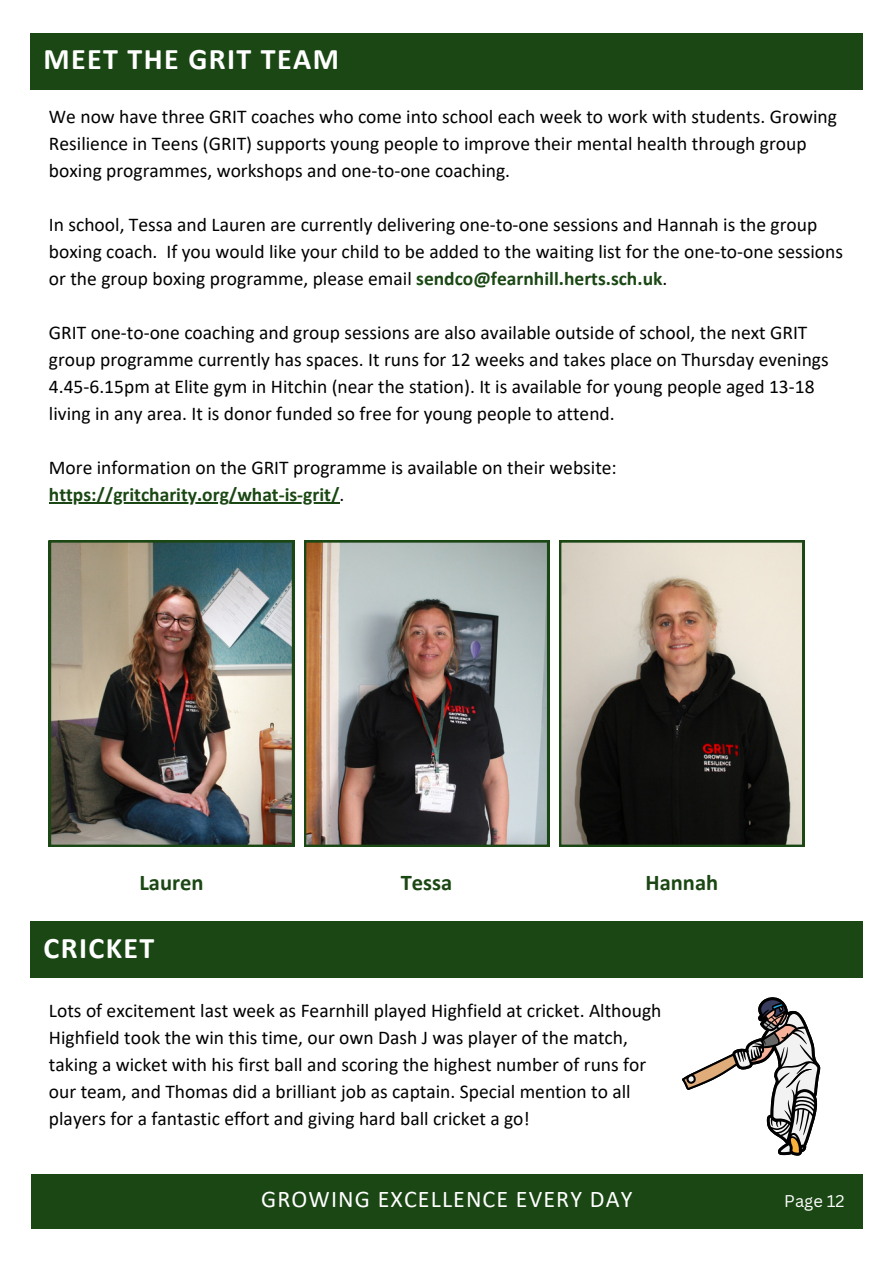
<style>
.page{position:relative;width:894px;height:1264px;background:#fff}
.page>*{position:absolute;margin:0;border:0;box-sizing:border-box;transform-origin:0 0}
.t1{font:700 30px "Calibri";letter-spacing:.045em;color:#fff}
.t2{font:24px "Calibri";letter-spacing:.045em;color:#fff}
.t3{font:700 22.5px "Calibri";color:#1a4713}
.t4{font:19.5px/27px "Calibri";color:#000}
.t5{font:700 19.5px "Calibri";color:#1a4713}
.t6{font:16.5px "Canva Sans";color:#fff}
.s1{font-weight:700;color:#1a4713}
.s2{font-weight:400;color:#000}
</style>
<div class="page">
<div style="left:31px;top:1174px;width:831px;height:54px;background:#1a4713"></div>
<div style="left:31px;top:33px;width:831px;height:56px;background:#1a4713"></div>
<img style="left:49px;top:540px;width:245px;height:306px">
<img style="left:304px;top:540px;width:245px;height:306px">
<svg style="left:559px;top:540px;width:245px;height:306px;background:#7b756a"></svg>
<div style="left:31px;top:921px;width:831px;height:57px;background:#1a4713"></div>
<svg style="left:682px;top:997px;width:138px;height:158px"></svg>
<hr style="left:49px;top:502px;width:290px;height:1px;background:#1a4713">
<h4 class="t1" style="left:44px;top:47px;width:297px">MEET THE GRIT TEAM</h4>
<p class="t4" style="left:49px;top:104px;width:789px">We now have three GRIT coaches who come into school each week to work with students. Growing<br>Resilience in Teens (GRIT) supports young people to improve their mental health through group boxing programmes, workshops and one-to-one coaching.</p>
<h3 class="t4" style="left:49px;top:212px;width:795px">In school, Tessa and Lauren are currently delivering one-to-one sessions and Hannah is the group boxing coach. If you would like your child to be added to the waiting list for the one-to-one sessions or the group boxing programme, please email <span class="s1">sendco@fearnhill.herts.sch.uk</span>.</h3>
<h3 class="t4" style="left:49px;top:320px;width:781px">GRIT one-to-one coaching and group sessions are also available outside of school, the next GRIT group programme currently has spaces. It runs for 12 weeks and takes place on Thursday evenings 4.45-6.15pm at Elite gym in Hitchin (near the station). It is available for young people aged 13-18 living in any area. It is donor funded so free for young people to attend.</h3>
<h3 class="t4" style="left:49px;top:455px;width:569px">More information on the GRIT programme is available on their website:</h3>
<p class="t5" style="left:49px;top:486px;width:297px">https://gritcharity.org/what-is-grit/<span class="s2">.</span></p>
<h4 class="t3" style="left:139px;top:873px;width:66px">Lauren</h4>
<p class="t3" style="left:400px;top:873px;width:53px">Tessa</p>
<h2 class="t3" style="left:645px;top:873px;width:74px">Hannah</h2>
<p class="t1" style="left:44px;top:935px;width:112px">CRICKET</p>
<p class="t4" style="left:49px;top:998px;width:614px">Lots of excitement last week as Fearnhill played Highfield at cricket. Although Highfield took the win this time, our own Dash J was player of the match, taking a wicket with his first ball and scoring the highest number of runs for our team, and Thomas did a brilliant job as captain. Special mention to all players for a fantastic effort and giving hard ball cricket a go!</p>
<p class="t2" style="left:261px;top:1188px;width:372px">GROWING EXCELLENCE EVERY DAY</p>
<p class="t6" style="left:784px;top:1189px;width:62px">Page 12</p>
</div>
